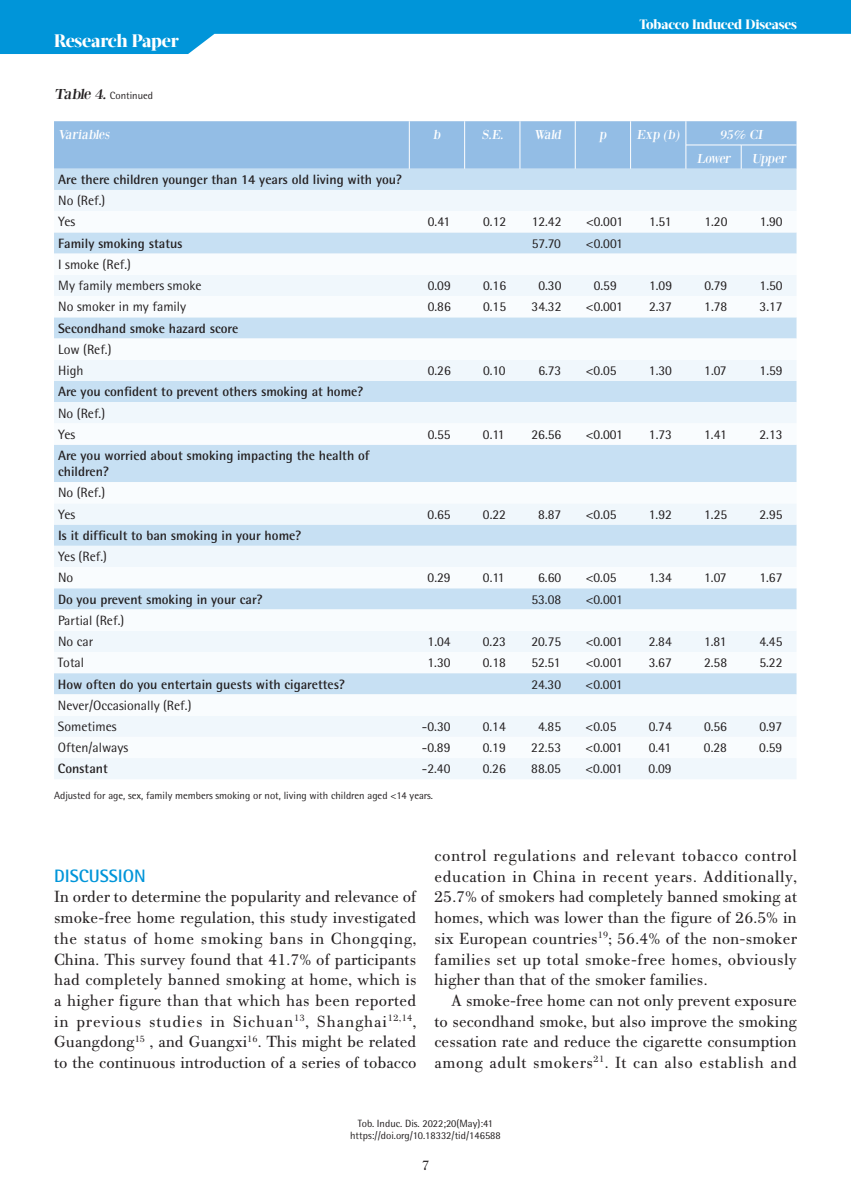
<style>
.page{position:relative;width:851px;height:1191px;background:#fff}
.page>*{position:absolute;margin:0;border:0;box-sizing:border-box;transform-origin:0 0}
.t1{font:800 18px "Acta Display W04";letter-spacing:-.01em;color:#fff}
.t2{font:700 18px "Rotis Semi Sans Hel";color:#0095d9}
.t3{font:17.25px/20.7px "PF Bodoni Text";color:#231f20;text-align:justify}
.t4{font:15px "PF Bodoni Text";color:#231f20}
.t5{font:13.5px/21.1px "Rotis Semi Sans Hel";color:#231f20}
.t6{font:700 13.5px/16.2px "Rotis Semi Sans Hel";color:#231f20}
.t7{font:13.5px/23.7px "Bodoni XT";color:#fff}
.t8{font:800 13.5px "Acta Display W04";letter-spacing:-.01em;color:#fff}
.t9{font:10.5px/12.6px "Rotis Semi Sans Hel";color:#231f20;text-align:center}
.s1{font-family:"Bodoni XT";font-size:15px}
</style>
<div class="page">
<svg style="left:0;top:0;width:850px;height:54px;fill:#0095d9"></svg>
<div style="left:54px;top:169px;width:742px;height:21px;background:#c7e0f3"></div>
<div style="left:54px;top:190px;width:742px;height:589px;background:#f0f7fc"></div>
<svg style="left:54px;top:211px;width:742px;height:547px"></svg>
<div style="left:54px;top:121px;width:742px;height:48px;background:#93bde5"></div>
<hr style="left:686px;top:145px;width:55px;height:1px;background:#fff">
<hr style="left:741px;top:145px;width:55px;height:1px;background:#fff">
<p class="t1" style="left:54px;top:30px;width:126px">Research Paper</p>
<p class="t8" style="left:639px;top:17px;width:159px">Tobacco Induced Diseases</p>
<p class="t9" style="left:54px;top:89px;width:101px"><span class="s1">Table 4.</span> Continued</p>
<p class="t7" style="left:58px;top:123px;width:55px">Variables</p>
<p class="t7" style="left:433px;top:123px;width:11px">b</p>
<p class="t7" style="left:481px;top:123px;width:26px">S.E.</p>
<p class="t7" style="left:533px;top:123px;width:31px">Wald</p>
<p class="t7" style="left:599px;top:123px;width:11px">p</p>
<p class="t7" style="left:636px;top:123px;width:47px">Exp (b)</p>
<p class="t7" style="left:696px;top:123px;width:70px;text-indent:23px">95% CI<br>Lower</p>
<p class="t7" style="left:751px;top:147px;width:38px">Upper</p>
<p class="t6" style="left:58px;top:171px;width:345px">Are there children younger than 14 years old living with you?</p>
<p class="t5" style="left:58px;top:190px;width:48px">No (Ref.)<br>Yes</p>
<p class="t5" style="left:428px;top:211px;width:24px">0.41</p>
<p class="t5" style="left:483px;top:211px;width:25px">0.12</p>
<p class="t5" style="left:531px;top:211px;width:31px">12.42</p>
<p class="t5" style="left:586px;top:211px;width:39px">&lt;0.001</p>
<p class="t5" style="left:649px;top:211px;width:24px">1.51</p>
<p class="t5" style="left:704px;top:211px;width:25px">1.20</p>
<p class="t5" style="left:759px;top:211px;width:25px">1.90</p>
<p class="t6" style="left:58px;top:235px;width:126px">Family smoking status</p>
<p class="t5" style="left:531px;top:232px;width:31px">57.70</p>
<p class="t5" style="left:586px;top:232px;width:39px">&lt;0.001</p>
<p class="t5" style="left:58px;top:254px;width:145px">I smoke (Ref.)<br>My family members smoke</p>
<p class="t5" style="left:428px;top:275px;width:25px">0.09</p>
<p class="t5" style="left:483px;top:275px;width:25px">0.16</p>
<p class="t5" style="left:538px;top:275px;width:25px">0.30</p>
<p class="t5" style="left:593px;top:275px;width:25px">0.59</p>
<p class="t5" style="left:649px;top:275px;width:25px">1.09</p>
<p class="t5" style="left:704px;top:275px;width:25px">0.79</p>
<p class="t5" style="left:759px;top:275px;width:25px">1.50</p>
<p class="t5" style="left:58px;top:296px;width:129px">No smoker in my family</p>
<p class="t5" style="left:427px;top:296px;width:25px">0.86</p>
<p class="t5" style="left:483px;top:296px;width:25px">0.15</p>
<p class="t5" style="left:531px;top:296px;width:31px">34.32</p>
<p class="t5" style="left:586px;top:296px;width:39px">&lt;0.001</p>
<p class="t5" style="left:649px;top:296px;width:25px">2.37</p>
<p class="t5" style="left:704px;top:296px;width:25px">1.78</p>
<p class="t5" style="left:759px;top:296px;width:25px">3.17</p>
<p class="t6" style="left:58px;top:320px;width:182px">Secondhand smoke hazard score</p>
<p class="t5" style="left:58px;top:338px;width:55px">Low (Ref.)<br>High</p>
<p class="t5" style="left:427px;top:360px;width:25px">0.26</p>
<p class="t5" style="left:483px;top:360px;width:24px">0.10</p>
<p class="t5" style="left:538px;top:360px;width:25px">6.73</p>
<p class="t5" style="left:585px;top:360px;width:32px">&lt;0.05</p>
<p class="t5" style="left:648px;top:360px;width:25px">1.30</p>
<p class="t5" style="left:704px;top:360px;width:24px">1.07</p>
<p class="t5" style="left:759px;top:360px;width:25px">1.59</p>
<p class="t6" style="left:58px;top:383px;width:307px">Are you confident to prevent others smoking at home?</p>
<p class="t5" style="left:58px;top:402px;width:48px">No (Ref.)<br>Yes</p>
<p class="t6" style="left:58px;top:447px;width:313px">Are you worried about smoking impacting the health of children?</p>
<p class="t5" style="left:58px;top:482px;width:48px">No (Ref.)<br>Yes</p>
<p class="t6" style="left:58px;top:527px;width:245px">Is it difficult to ban smoking in your home?</p>
<p class="t5" style="left:58px;top:546px;width:50px">Yes (Ref.)<br>No</p>
<p class="t5" style="left:427px;top:423px;width:25px">0.55</p>
<p class="t5" style="left:483px;top:423px;width:23px">0.11</p>
<p class="t5" style="left:531px;top:423px;width:31px">26.56</p>
<p class="t5" style="left:585px;top:423px;width:39px">&lt;0.001</p>
<p class="t5" style="left:648px;top:423px;width:25px">1.73</p>
<p class="t5" style="left:704px;top:423px;width:24px">1.41</p>
<p class="t5" style="left:759px;top:423px;width:25px">2.13</p>
<p class="t5" style="left:427px;top:503px;width:25px">0.65</p>
<p class="t5" style="left:483px;top:503px;width:25px">0.22</p>
<p class="t5" style="left:538px;top:503px;width:25px">8.87</p>
<p class="t5" style="left:585px;top:503px;width:32px">&lt;0.05</p>
<p class="t5" style="left:648px;top:503px;width:25px">1.92</p>
<p class="t5" style="left:704px;top:503px;width:25px">1.25</p>
<p class="t5" style="left:759px;top:503px;width:25px">2.95</p>
<p class="t5" style="left:427px;top:567px;width:25px">0.29</p>
<p class="t5" style="left:483px;top:567px;width:23px">0.11</p>
<p class="t5" style="left:538px;top:567px;width:25px">6.60</p>
<p class="t5" style="left:585px;top:567px;width:32px">&lt;0.05</p>
<p class="t5" style="left:648px;top:567px;width:25px">1.34</p>
<p class="t5" style="left:704px;top:567px;width:24px">1.07</p>
<p class="t5" style="left:759px;top:567px;width:25px">1.67</p>
<p class="t6" style="left:58px;top:590px;width:206px">Do you prevent smoking in your car?</p>
<p class="t5" style="left:531px;top:588px;width:31px">53.08</p>
<p class="t5" style="left:585px;top:588px;width:39px">&lt;0.001</p>
<p class="t5" style="left:58px;top:609px;width:68px">Partial (Ref.)<br>No car</p>
<p class="t5" style="left:427px;top:631px;width:25px">1.04</p>
<p class="t5" style="left:483px;top:631px;width:25px">0.23</p>
<p class="t5" style="left:531px;top:631px;width:31px">20.75</p>
<p class="t5" style="left:585px;top:631px;width:39px">&lt;0.001</p>
<p class="t5" style="left:648px;top:631px;width:25px">2.84</p>
<p class="t5" style="left:704px;top:631px;width:24px">1.81</p>
<p class="t5" style="left:759px;top:631px;width:25px">4.45</p>
<p class="t5" style="left:58px;top:652px;width:28px">Total</p>
<p class="t5" style="left:427px;top:652px;width:25px">1.30</p>
<p class="t5" style="left:482px;top:652px;width:25px">0.18</p>
<p class="t5" style="left:531px;top:652px;width:31px">52.51</p>
<p class="t5" style="left:585px;top:652px;width:39px">&lt;0.001</p>
<p class="t5" style="left:648px;top:652px;width:25px">3.67</p>
<p class="t5" style="left:704px;top:652px;width:25px">2.58</p>
<p class="t5" style="left:759px;top:652px;width:25px">5.22</p>
<p class="t6" style="left:58px;top:675px;width:289px">How often do you entertain guests with cigarettes?</p>
<p class="t5" style="left:531px;top:673px;width:31px">24.30</p>
<p class="t5" style="left:585px;top:673px;width:39px">&lt;0.001</p>
<p class="t5" style="left:58px;top:694px;width:135px">Never/Occasionally (Ref.)<br>Sometimes</p>
<p class="t5" style="left:422px;top:715px;width:30px">-0.30</p>
<p class="t5" style="left:482px;top:715px;width:25px">0.14</p>
<p class="t5" style="left:538px;top:715px;width:25px">4.85</p>
<p class="t5" style="left:585px;top:715px;width:32px">&lt;0.05</p>
<p class="t5" style="left:648px;top:715px;width:25px">0.74</p>
<p class="t5" style="left:704px;top:715px;width:25px">0.56</p>
<p class="t5" style="left:759px;top:715px;width:25px">0.97</p>
<p class="t5" style="left:58px;top:737px;width:72px">Often/always</p>
<p class="t5" style="left:422px;top:737px;width:30px">-0.89</p>
<p class="t5" style="left:482px;top:737px;width:25px">0.19</p>
<p class="t5" style="left:531px;top:737px;width:31px">22.53</p>
<p class="t5" style="left:585px;top:737px;width:39px">&lt;0.001</p>
<p class="t5" style="left:648px;top:737px;width:24px">0.41</p>
<p class="t5" style="left:703px;top:737px;width:25px">0.28</p>
<p class="t5" style="left:759px;top:737px;width:25px">0.59</p>
<p class="t6" style="left:58px;top:760px;width:51px">Constant</p>
<p class="t5" style="left:422px;top:758px;width:30px">-2.40</p>
<p class="t5" style="left:482px;top:758px;width:25px">0.26</p>
<p class="t5" style="left:531px;top:758px;width:31px">88.05</p>
<p class="t5" style="left:585px;top:758px;width:39px">&lt;0.001</p>
<p class="t5" style="left:648px;top:758px;width:25px">0.09</p>
<p class="t9" style="left:54px;top:788px;width:380px">Adjusted for age, sex, family members smoking or not, living with children aged &lt;14 years.</p>
<p class="t2" style="left:54px;top:864px;width:93px">DISCUSSION</p>
<p class="t3" style="left:54px;top:886px;width:364px">In order to determine the popularity and relevance of smoke-free home regulation, this study investigated the status of home smoking bans in Chongqing, China. This survey found that 41.7% of participants had completely banned smoking at home, which is a higher figure than that which has been reported in previous studies in Sichuan<sup>13</sup>, Shanghai<sup>12,14</sup>, Guangdong<sup>15</sup> , and Guangxi<sup>16</sup>. This might be related to the continuous introduction of a series of tobacco</p>
<p class="t3" style="left:434px;top:845px;width:364px">control regulations and relevant tobacco control education in China in recent years. Additionally, 25.7% of smokers had completely banned smoking at homes, which was lower than the figure of 26.5% in six European countries<sup>19</sup>; 56.4% of the non-smoker families set up total smoke-free homes, obviously higher than that of the smoker families.</p>
<p class="t3" style="left:434px;top:990px;width:364px;text-indent:17px">A smoke-free home can not only prevent exposure to secondhand smoke, but also improve the smoking cessation rate and reduce the cigarette consumption among adult smokers<sup>21</sup>. It can also establish and</p>
<p class="t9" style="left:350px;top:1116px;width:152px">Tob. Induc. Dis. 2022;20(May):41 https://doi.org/10.18332/tid/146588</p>
<p class="t4" style="left:421px;top:1156px;width:9px">7</p>
</div>
